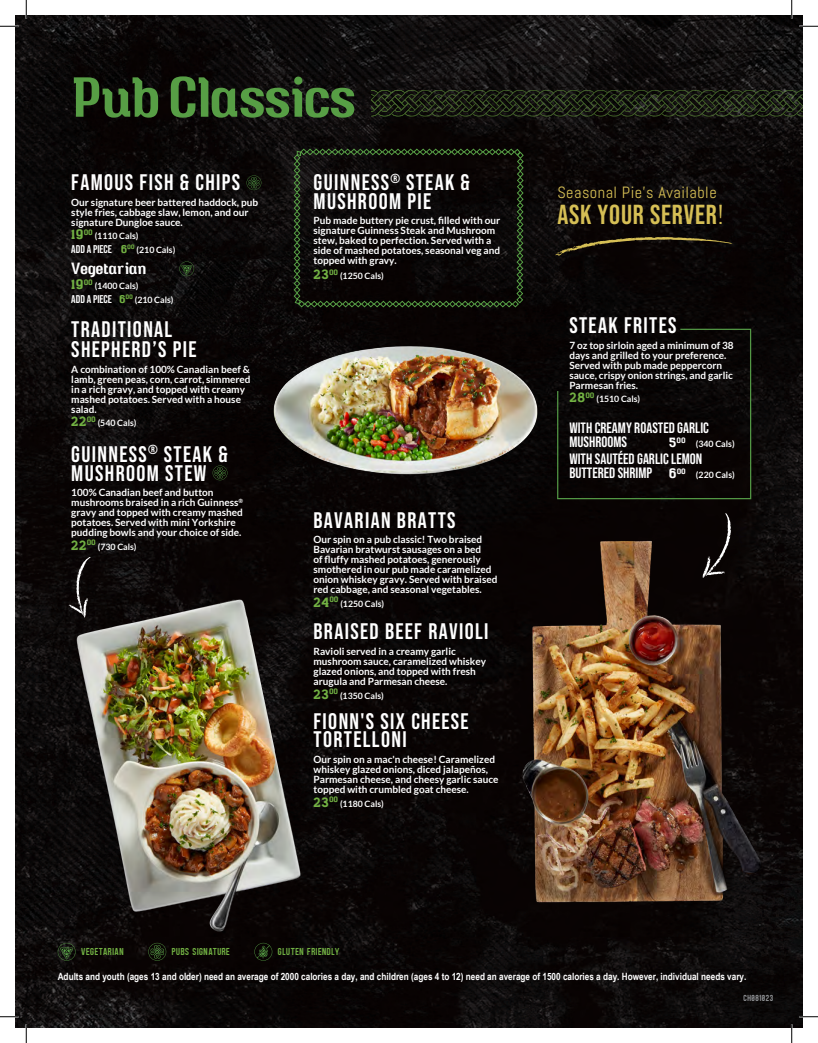
<style>
.page{position:relative;width:818px;height:1043px;background:#fff}
.page>*{position:absolute;margin:0;border:0;box-sizing:border-box;transform-origin:0 0}
.Drink_Title{font:500 56.25px "Crabs";letter-spacing:-.01em;color:#579e45}
.Drink_Title-2{font:700 27.5px "Bebas Neue Pro";letter-spacing:.03em;color:#d6bf55}
.Drink_Title-3{font:700 22.5px/18.8px "Bebas Neue Pro";letter-spacing:.06em;color:#fff}
.Drink_Title-4{font:16.25px "Abel";letter-spacing:.03em;color:#d6bf55}
.Drink_Title-5{font:500 16.25px "Crabs";color:#fff}
.Drink_Description{font:700 15px/13.8px "Bebas Neue Pro";color:#fff}
.Drink_Description-2{font:13.75px "Ottine Slab";letter-spacing:.06em;color:#72b143}
.Drink_Description-3{font:700 11.25px "Bebas Neue Pro";color:#fff}
.Drink_Description-4{font:700 10px/10px "Lato";color:#fff}
.Drink_Title-6{font:700 10px "Arial Narrow";color:#fff}
.Drink_Title-7{font:10px "Zaio";letter-spacing:.06em;color:#72b143}
.Drink_Description-5{font:700 8.75px "Lato";color:#fff}
.Drink_Title-8{font:8.75px "Zaio";letter-spacing:.06em;color:#939598}
.Drink_Description-6{font:8px "Ottine Slab";color:#fff}
.s1{font-family:"Ottine Slab";font-weight:400;color:#72b143}
.s2{font-family:"Lato";font-size:8.75px}
.s3{font-family:"Abel";font-weight:400}
.s4{font-size:13.75px}
.s5{font-family:"Ottine Slab";font-weight:400;font-size:13.75px}
</style>
<div class="page">
<img style="left:15px;top:15px;width:787px;height:1012px">
<svg style="left:58px;top:945px;width:18px;height:15px"></svg>
<svg style="left:254px;top:945px;width:18px;height:15px"></svg>
<svg style="left:148px;top:945px;width:18px;height:15px"></svg>
<div style="left:564px;top:328px;width:187px;height:172px;background:#090505"></div>
<svg style="left:213px;top:465px;width:14px;height:15px"></svg>
<svg style="left:246px;top:175px;width:15px;height:15px"></svg>
<img style="left:504px;top:521px;width:271px;height:413px">
<img style="left:57px;top:586px;width:256px;height:359px">
<svg style="left:69px;top:557px;width:21px;height:60px"></svg>
<svg style="left:371px;top:90px;width:431px;height:26px;background:#1f2616"></svg>
<svg style="left:702px;top:513px;width:29px;height:65px;background:#262221"></svg>
<svg style="left:179px;top:261px;width:15px;height:15px"></svg>
<svg style="left:293px;top:148px;width:231px;height:159px;background:#0e0f0a"></svg>
<svg style="left:555px;top:237px;width:177px;height:19px;background:#211b0e"></svg>
<img style="left:249px;top:316px;width:315px;height:185px">
<svg style="left:0;top:25px;width:19px;height:2px"></svg>
<svg style="left:799px;top:25px;width:19px;height:2px"></svg>
<svg style="left:0;top:1015px;width:19px;height:2px"></svg>
<svg style="left:799px;top:1015px;width:19px;height:2px"></svg>
<svg style="left:25px;top:0;width:2px;height:19px"></svg>
<svg style="left:25px;top:1024px;width:2px;height:18px"></svg>
<svg style="left:790px;top:0;width:2px;height:19px"></svg>
<svg style="left:790px;top:1024px;width:2px;height:18px"></svg>
<p class="Drink_Title" style="left:71px;top:55px;width:286px">Pub Classics</p>
<p class="Drink_Title-3" style="left:71px;top:173px;width:170px">FAMOUS FISH &amp; CHIPS</p>
<p class="Drink_Description-4" style="left:71px;top:197px;width:188px">Our signature beer battered haddock, pub style fries, cabbage slaw, lemon, and our signature Dungloe sauce.</p>
<p class="Drink_Description-2" style="left:71px;top:223px;width:23px">19<sup>00</sup></p>
<p class="Drink_Description-5" style="left:95px;top:231px;width:45px">(1110 Cals)</p>
<p class="Drink_Description-3" style="left:71px;top:242px;width:106px">ADD A PIECE <span class="s1">6</span><sup>00</sup> <span class="s2">(210 Cals)</span></p>
<p class="Drink_Title-5" style="left:71px;top:256px;width:77px">Vegetarian</p>
<p class="Drink_Description-2" style="left:71px;top:273px;width:23px">19<sup>00</sup></p>
<p class="Drink_Description-5" style="left:95px;top:281px;width:45px">(1400 Cals)</p>
<p class="Drink_Description-3" style="left:71px;top:292px;width:104px">ADD A PIECE <span class="s1">6</span><sup>00</sup> <span class="s2">(210 Cals)</span></p>
<p class="Drink_Title-3" style="left:71px;top:319px;width:127px;line-height:20px">TRADITIONAL<br>SHEPHERD’S PIE</p>
<p class="Drink_Description-4" style="left:71px;top:364px;width:181px">A combination of 100% Canadian beef &amp; lamb, green peas, corn, carrot, simmered in a rich gravy, and topped with creamy mashed potatoes. Served with a house salad.</p>
<p class="Drink_Description-2" style="left:71px;top:410px;width:26px">22<sup>00</sup></p>
<p class="Drink_Description-5" style="left:98px;top:418px;width:40px">(540 Cals)</p>
<p class="Drink_Title-3" style="left:71px;top:444px;width:158px">GUINNESS<sup>®</sup> STEAK &amp;<br>MUSHROOM STEW</p>
<p class="Drink_Description-4" style="left:71px;top:487px;width:173px">100% Canadian beef and button mushrooms braised in a rich Guinness<sup>® </sup>gravy and topped with creamy mashed potatoes. Served with mini Yorkshire pudding bowls and your choice of side.</p>
<p class="Drink_Description-2" style="left:71px;top:534px;width:26px">22<sup>00</sup></p>
<p class="Drink_Description-5" style="left:98px;top:542px;width:40px">(730 Cals)</p>
<p class="Drink_Title-3" style="left:313px;top:173px;width:158px">GUINNESS<sup>®</sup> STEAK &amp;<br>MUSHROOM PIE</p>
<p class="Drink_Description-4" style="left:313px;top:216px;width:188px">Pub made buttery pie crust, filled with our signature Guinness Steak and Mushroom stew, baked to perfection. Served with a side of mashed potatoes, seasonal veg and topped with gravy.</p>
<p class="Drink_Description-2" style="left:313px;top:263px;width:26px">23<sup>00</sup></p>
<p class="Drink_Description-5" style="left:340px;top:271px;width:45px">(1250 Cals)</p>
<p class="Drink_Title-3" style="left:313px;top:510px;width:143px">BAVARIAN BRATTS</p>
<p class="Drink_Description-4" style="left:313px;top:534px;width:185px">Our spin on a pub classic! Two braised Bavarian bratwurst sausages on a bed<br>of fluffy mashed potatoes, generously smothered in our pub made caramelized onion whiskey gravy. Served with braised red cabbage, and seasonal vegetables.</p>
<p class="Drink_Description-2" style="left:313px;top:591px;width:26px">24<sup>00</sup></p>
<p class="Drink_Description-5" style="left:340px;top:598px;width:45px">(1250 Cals)</p>
<p class="Drink_Title-3" style="left:313px;top:622px;width:176px">BRAISED BEEF RAVIOLI</p>
<p class="Drink_Description-4" style="left:313px;top:646px;width:174px">Ravioli served in a creamy garlic mushroom sauce, caramelized whiskey glazed onions, and topped with fresh arugula and Parmesan cheese.</p>
<p class="Drink_Description-2" style="left:313px;top:682px;width:26px">23<sup>00</sup></p>
<p class="Drink_Description-5" style="left:340px;top:690px;width:45px">(1350 Cals)</p>
<p class="Drink_Title-3" style="left:313px;top:711px;width:157px">FIONN'S SIX CHEESE<br>TORTELLONI</p>
<p class="Drink_Description-4" style="left:313px;top:754px;width:186px">Our spin on a mac'n cheese! Caramelized whiskey glazed onions, diced jalapeños, Parmesan cheese, and cheesy garlic sauce topped with crumbled goat cheese.</p>
<p class="Drink_Description-2" style="left:313px;top:790px;width:26px">23<sup>00</sup></p>
<p class="Drink_Description-5" style="left:340px;top:798px;width:45px">(1180 Cals)</p>
<p class="Drink_Title-7" style="left:81px;top:945px;width:44px">VEGETARIAN</p>
<p class="Drink_Title-7" style="left:172px;top:945px;width:59px">PUBS SIGNATURE</p>
<p class="Drink_Title-7" style="left:278px;top:945px;width:63px">GLUTEN FRIENDLY</p>
<p class="Drink_Title-4" style="left:557px;top:182px;width:161px">Seasonal Pie's Available</p>
<p class="Drink_Title-2" style="left:557px;top:199px;width:168px">ASK YOUR SERVER<span class="s3">!</span></p>
<p class="Drink_Title-3" style="left:569px;top:316px;width:109px">STEAK FRITES</p>
<p class="Drink_Description-4" style="left:569px;top:340px;width:166px">7 oz top sirloin aged a minimum of 38 days and grilled to your preference.<br>Served with pub made peppercorn sauce, crispy onion strings, and garlic<br>Parmesan fries.</p>
<p class="Drink_Description-2" style="left:569px;top:386px;width:26px">28<sup>00</sup></p>
<p class="Drink_Description-5" style="left:596px;top:394px;width:45px">(1510 Cals)</p>
<p class="Drink_Description" style="left:569px;top:421px;width:141px">WITH CREAMY ROASTED GARLIC<br>MUSHROOMS</p>
<p class="Drink_Description-6" style="left:669px;top:433px;width:18px"><span class="s4">5</span>00</p>
<p class="Drink_Description-5" style="left:695px;top:439px;width:40px">(340 Cals)</p>
<p class="Drink_Description" style="left:569px;top:452px;width:134px">WITH SAUTÉED GARLIC LEMON<br>BUTTERED SHRIMP <span class="s5">6</span><sup>00</sup></p>
<p class="Drink_Description-5" style="left:696px;top:470px;width:40px">(220 Cals)</p>
<p class="Drink_Title-6" style="left:58px;top:968px;width:690px">Adults and youth (ages 13 and older) need an average of 2000 calories a day, and children (ages 4 to 12) need an average of 1500 calories a day. However, individual needs vary.</p>
<p class="Drink_Title-8" style="left:743px;top:992px;width:31px">CH081023</p>
</div>
